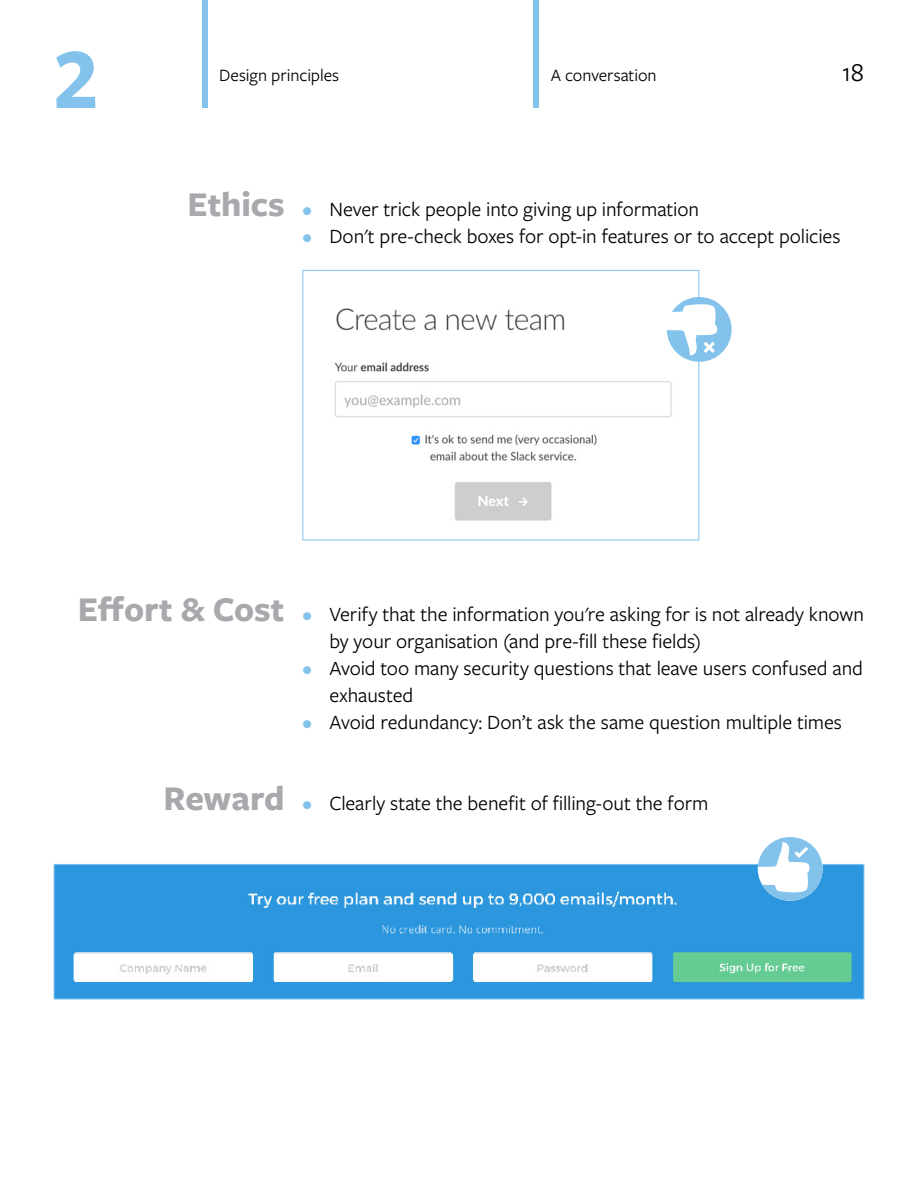
<style>
.page{position:relative;width:918px;height:1188px;background:#fff}
.page>*{position:absolute;margin:0;border:0;box-sizing:border-box;transform-origin:0 0}
.t1{font:700 90px "Freight Sans Pro";color:#83c3eb}
.t2{font:700 36px "Freight Sans Pro";letter-spacing:-.005em;color:#a7a9ac}
.t3{font:27px "Freight Sans Pro";color:#000}
.t4{font:21px/27px "Freight Sans Pro";letter-spacing:-.005em;color:#000}
.t5{font:18px "Freight Sans Pro";letter-spacing:-.005em;color:#000}
.s1{color:#83c3eb}
</style>
<div class="page">
<div style="left:202px;top:0;width:6px;height:108px;background:#83c3eb"></div>
<div style="left:533px;top:0;width:6px;height:108px;background:#83c3eb"></div>
<img style="left:56px;top:866px;width:806px;height:131px">
<div style="left:54px;top:864px;width:810px;height:135px;border:1px solid #83c3eb"></div>
<img style="left:334px;top:308px;width:338px;height:213px">
<div style="left:302px;top:270px;width:397px;height:270px;border:1px solid #83c3eb"></div>
<svg style="left:667px;top:297px;width:65px;height:65px"></svg>
<svg style="left:758px;top:837px;width:65px;height:64px"></svg>
<h1 class="t1" style="left:54px;top:17px;width:47px">2</h1>
<p class="t5" style="left:219px;top:63px;width:121px">Design principles</p>
<p class="t5" style="left:551px;top:63px;width:107px">A conversation</p>
<p class="t3" style="left:842px;top:54px;width:23px">18</p>
<h2 class="t2" style="left:188px;top:179px;width:99px">Ethics</h2>
<p class="t4" style="left:302px;top:195px;width:398px"><span class="s1">•</span> Never trick people into giving up information</p>
<p class="t4" style="left:302px;top:222px;width:540px"><span class="s1">•</span> Don't pre-check boxes for opt-in features or to accept policies</p>
<h2 class="t2" style="left:78px;top:584px;width:208px">Effort &amp; Cost</h2>
<p class="t4" style="left:329px;top:600px;width:536px;text-indent:-27px"><span class="s1">•</span> Verify that the information you're asking for is not already known by your organisation (and pre-fill these fields)</p>
<p class="t4" style="left:329px;top:654px;width:535px;text-indent:-27px"><span class="s1">•</span> Avoid too many security questions that leave users confused and exhausted</p>
<p class="t4" style="left:302px;top:708px;width:541px"><span class="s1">•</span> Avoid redundancy: Don’t ask the same question multiple times</p>
<h2 class="t2" style="left:164px;top:773px;width:123px">Reward</h2>
<p class="t4" style="left:302px;top:789px;width:408px"><span class="s1">•</span> Clearly state the benefit of filling-out the form</p>
</div>
